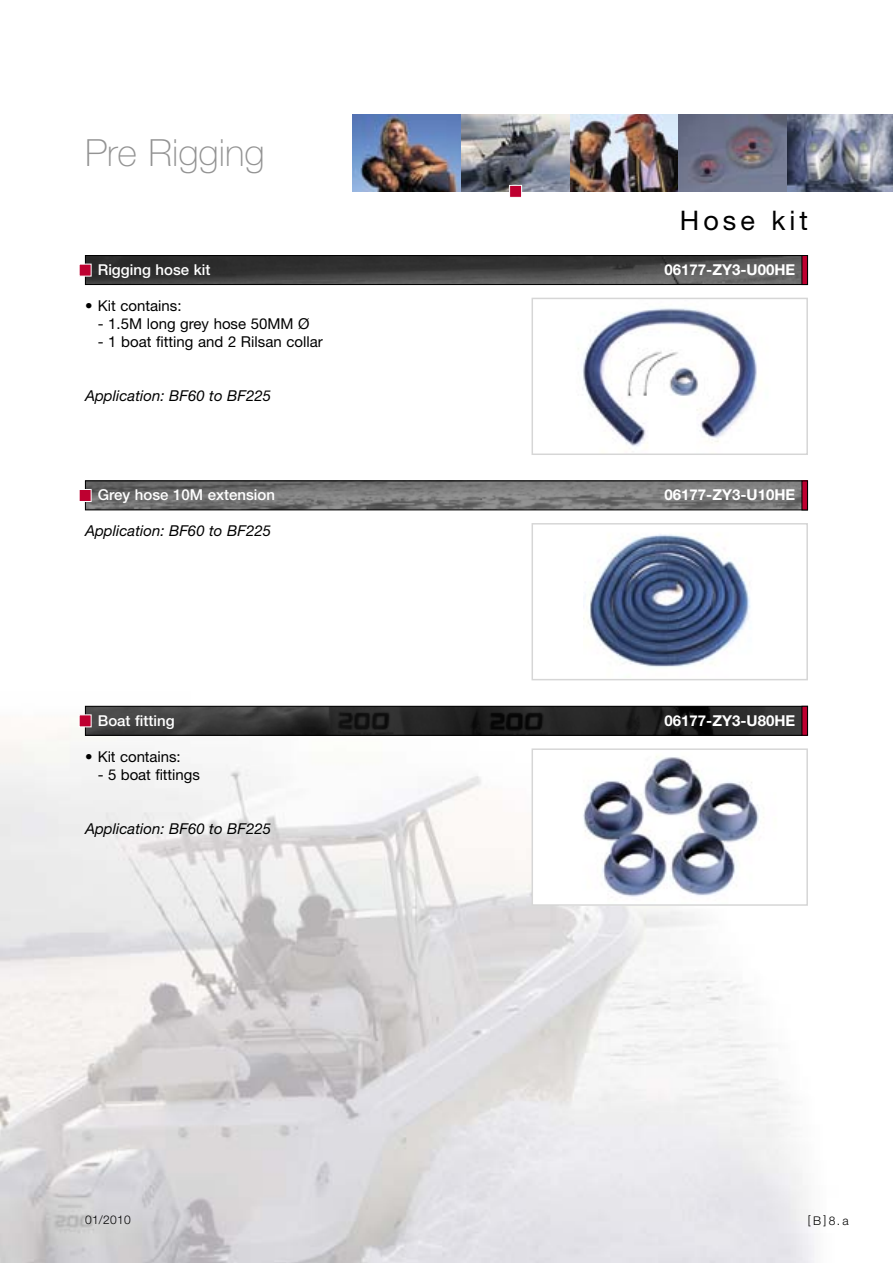
<style>
.page{position:relative;width:893px;height:1263px;background:#fff}
.page>*{position:absolute;margin:0;border:0;box-sizing:border-box;transform-origin:0 0}
.t1{font:100 37.5px "Helvetica Neue LT Std";color:#939393}
.t2{font:27px "Helvetica Neue LT Std";letter-spacing:.15em;color:#000}
.t3{font:15px "Helvetica Neue LT Std";color:#000}
.t4{font:italic 15px "Helvetica Neue LT Std";color:#000}
.t5{font:500 15px "Helvetica Neue LT Std";color:#fff}
.t6{font:700 15px "Helvetica Neue LT Std";color:#fff}
.t7{font:300 12px "Helvetica Neue LT Std";letter-spacing:.025em;color:#000}
</style>
<div class="page">
<img style="left:0;top:680px;width:814px;height:583px">
<img style="left:353px;top:115px;width:108px;height:76px">
<img style="left:570px;top:115px;width:108px;height:76px">
<svg style="left:787px;top:115px;width:106px;height:76px;background:#7c8295"></svg>
<img style="left:678px;top:115px;width:109px;height:76px">
<svg style="left:461px;top:115px;width:109px;height:76px;background:#83878e"></svg>
<div style="left:509px;top:185px;width:13px;height:13px;background:#be0030;border:1px solid #fff"></div>
<div style="left:532px;top:749px;width:275px;height:156px;background:#fff"></div>
<img style="left:583px;top:756px;width:177px;height:141px">
<div style="left:531px;top:748px;width:277px;height:158px;border:2px solid #d6d6d6"></div>
<img style="left:578px;top:308px;width:179px;height:140px">
<div style="left:531px;top:298px;width:277px;height:157px;border:2px solid #d6d6d6"></div>
<img style="left:583px;top:534px;width:168px;height:133px">
<div style="left:531px;top:523px;width:277px;height:157px;border:2px solid #d6d6d6"></div>
<img style="left:87px;top:257px;width:714px;height:26px">
<div style="left:85px;top:255px;width:723px;height:30px;border:1px solid #000"></div>
<img style="left:87px;top:482px;width:714px;height:26px">
<div style="left:85px;top:480px;width:723px;height:30px;border:1px solid #000"></div>
<img style="left:87px;top:708px;width:714px;height:26px">
<div style="left:85px;top:706px;width:723px;height:30px;border:1px solid #000"></div>
<div style="left:79px;top:489px;width:13px;height:13px;background:#be0030;border:1px solid #fff"></div>
<svg style="left:79px;top:714px;width:13px;height:13px"></svg>
<div style="left:79px;top:264px;width:13px;height:12px;background:#be0030"></div>
<div style="left:802px;top:255px;width:5px;height:30px;background:#be0030"></div>
<div style="left:801px;top:255px;width:7px;height:30px;border:1px solid #000"></div>
<div style="left:802px;top:481px;width:5px;height:29px;background:#be0030"></div>
<div style="left:801px;top:480px;width:7px;height:30px;border:1px solid #000"></div>
<div style="left:802px;top:706px;width:5px;height:29px;background:#be0030"></div>
<div style="left:801px;top:706px;width:7px;height:30px;border:1px solid #000"></div>
<h1 class="t1" style="left:85px;top:132px;width:181px">Pre Rigging</h1>
<h2 class="t2" style="left:680px;top:204px;width:130px">Hose kit</h2>
<p class="t5" style="left:98px;top:261px;width:114px">Rigging hose kit</p>
<p class="t6" style="left:665px;top:260px;width:132px">06177-ZY3-U00HE</p>
<p class="t3" style="left:85px;top:297px;width:98px">• Kit contains:</p>
<p class="t3" style="left:98px;top:315px;width:213px">- 1.5M long grey hose 50MM Ø</p>
<p class="t3" style="left:98px;top:333px;width:226px">- 1 boat fitting and 2 Rilsan collar</p>
<p class="t4" style="left:85px;top:387px;width:188px">Application: BF60 to BF225</p>
<p class="t5" style="left:98px;top:486px;width:179px">Grey hose 10M extension</p>
<p class="t6" style="left:665px;top:486px;width:132px">06177-ZY3-U10HE</p>
<p class="t4" style="left:85px;top:522px;width:188px">Application: BF60 to BF225</p>
<p class="t5" style="left:98px;top:711px;width:78px">Boat fitting</p>
<p class="t6" style="left:665px;top:711px;width:132px">06177-ZY3-U80HE</p>
<p class="t3" style="left:85px;top:747px;width:97px">• Kit contains:</p>
<p class="t3" style="left:98px;top:765px;width:104px">- 5 boat fittings</p>
<p class="t4" style="left:85px;top:819px;width:188px">Application: BF60 to BF225</p>
<p class="t7" style="left:85px;top:1212px;width:47px">01/2010</p>
<p class="t7" style="left:808px;top:1213px;width:42px">[B]8.a</p>
</div>
